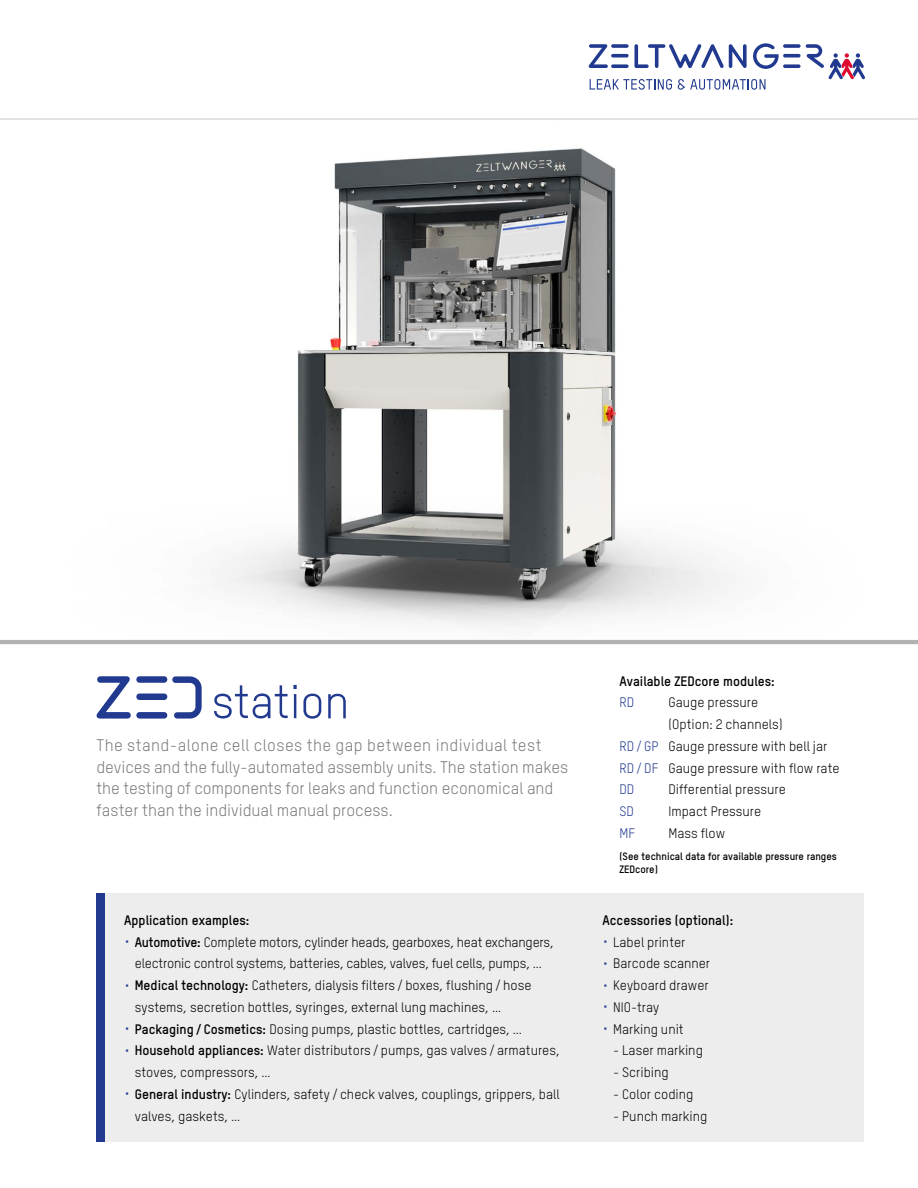
<style>
.page{position:relative;width:918px;height:1188px;background:#fff}
.page>*{position:absolute;margin:0;border:0;box-sizing:border-box;transform-origin:0 0}
.t1{font:16.5px/21.8px "TSTARPRO";color:#7c7b7b}
.t2{font:13.5px/21.8px "TSTARPRO";color:#000}
.t3{font:700 13.5px "TSTARPRO";color:#000}
.t4{font:13.5px "TSTARPRO";color:#213a8f}
.t5{font:700 10.5px/13.5px "TSTARPRO";color:#000}
.s1{font-size:24px;color:#213a8f}
.s2{font-weight:700}
.s3{color:#213a8f}
</style>
<div class="page">
<img style="left:216px;top:148px;width:520px;height:492px">
<hr style="left:0;top:118px;width:918px;height:2px;background:#dadada">
<hr style="left:0;top:640px;width:918px;height:4px;background:#b3b2b2">
<div style="left:97px;top:893px;width:767px;height:249px;background:#ededed"></div>
<div style="left:97px;top:893px;width:8px;height:249px;background:#213a8f"></div>
<svg style="left:611px;top:44px;width:18px;height:4px"></svg>
<svg style="left:589px;top:44px;width:19px;height:24px"></svg>
<svg style="left:611px;top:64px;width:18px;height:4px"></svg>
<svg style="left:611px;top:54px;width:18px;height:4px"></svg>
<svg style="left:783px;top:44px;width:18px;height:4px"></svg>
<svg style="left:783px;top:64px;width:18px;height:4px"></svg>
<svg style="left:783px;top:54px;width:18px;height:4px"></svg>
<svg style="left:634px;top:44px;width:113px;height:24px"></svg>
<svg style="left:753px;top:43px;width:26px;height:26px"></svg>
<svg style="left:806px;top:44px;width:59px;height:35px"></svg>
<svg style="left:590px;top:79px;width:82px;height:11px"></svg>
<svg style="left:678px;top:79px;width:88px;height:11px"></svg>
<svg style="left:214px;top:685px;width:83px;height:34px"></svg>
<svg style="left:303px;top:694px;width:18px;height:25px"></svg>
<svg style="left:328px;top:694px;width:18px;height:24px"></svg>
<div style="left:136px;top:712px;width:31px;height:7px;background:#213a8f;border-radius:3px"></div>
<div style="left:136px;top:694px;width:31px;height:6px;background:#213a8f;border-radius:3px"></div>
<div style="left:136px;top:676px;width:31px;height:7px;background:#213a8f;border-radius:3px"></div>
<svg style="left:172px;top:676px;width:30px;height:43px"></svg>
<svg style="left:97px;top:676px;width:34px;height:43px"></svg>
<p class="t1" style="left:97px;top:734px;width:473px">The stand-alone cell closes the gap between individual test devices and the fully-automated assembly units. The station makes the testing of components for leaks and function economical and faster than the individual manual process.</p>
<p class="t3" style="left:124px;top:911px;width:127px">Application examples:</p>
<p class="t2" style="left:124px;top:931px;width:431px"><span class="s1">·</span> <span class="s2">Automotive:</span> Complete motors, cylinder heads, gearboxes, heat exchangers,</p>
<p class="t2" style="left:135px;top:952px;width:409px">electronic control systems, batteries, cables, valves, fuel cells, pumps, …</p>
<p class="t2" style="left:124px;top:974px;width:409px"><span class="s1">·</span> <span class="s2">Medical technology:</span> Catheters, dialysis filters /boxes, flushing/hose</p>
<p class="t2" style="left:135px;top:996px;width:368px">systems, secretion bottles, syringes, external lung machines, …</p>
<p class="t2" style="left:124px;top:1018px;width:399px"><span class="s1">·</span> <span class="s2">Packaging/Cosmetics:</span> Dosing pumps, plastic bottles, cartridges, …</p>
<p class="t2" style="left:124px;top:1039px;width:437px"><span class="s1">·</span> <span class="s2">Household appliances:</span> Water distributors /pumps, gas valves /armatures,</p>
<p class="t2" style="left:135px;top:1061px;width:137px">stoves, compressors, …</p>
<p class="t2" style="left:124px;top:1083px;width:437px"><span class="s1">·</span> <span class="s2">General industry:</span> Cylinders, safety /check valves, couplings, grippers, ball</p>
<p class="t2" style="left:135px;top:1105px;width:107px">valves, gaskets, …</p>
<p class="t3" style="left:620px;top:671px;width:157px">Available ZEDcore modules:</p>
<p class="t4" style="left:620px;top:694px;width:16px">RD</p>
<p class="t2" style="left:668px;top:691px;width:91px">Gauge pressure</p>
<p class="t2" style="left:668px;top:713px;width:116px">(Option: 2 channels)</p>
<p class="t2" style="left:620px;top:735px;width:209px"><span class="s3">RD/GP</span> Gauge pressure with bell jar</p>
<p class="t2" style="left:620px;top:757px;width:222px"><span class="s3">RD/DF</span> Gauge pressure with flow rate</p>
<p class="t4" style="left:620px;top:781px;width:16px">DD</p>
<p class="t2" style="left:668px;top:778px;width:119px">Differential pressure</p>
<p class="t4" style="left:620px;top:803px;width:16px">SD</p>
<p class="t2" style="left:668px;top:800px;width:94px">Impact Pressure</p>
<p class="t4" style="left:620px;top:825px;width:17px">MF</p>
<p class="t2" style="left:668px;top:822px;width:58px">Mass flow</p>
<p class="t5" style="left:620px;top:849px;width:219px">(See technical data for available pressure ranges<br>ZEDcore)</p>
<p class="t2" style="left:603px;top:909px;width:132px"><span class="s2">Accessories (optional): </span><span class="s1">·</span> Label printer<br><span class="s1">·</span> Barcode scanner<br><span class="s1">·</span> Keyboard drawer<br><span class="s1">·</span> NIO-tray<br><span class="s1">·</span> Marking unit</p>
<p class="t2" style="left:613px;top:1039px;width:91px">- Laser marking</p>
<p class="t2" style="left:613px;top:1061px;width:57px">- Scribing</p>
<p class="t2" style="left:613px;top:1083px;width:82px">- Color coding</p>
<p class="t2" style="left:613px;top:1105px;width:96px">- Punch marking</p>
</div>
